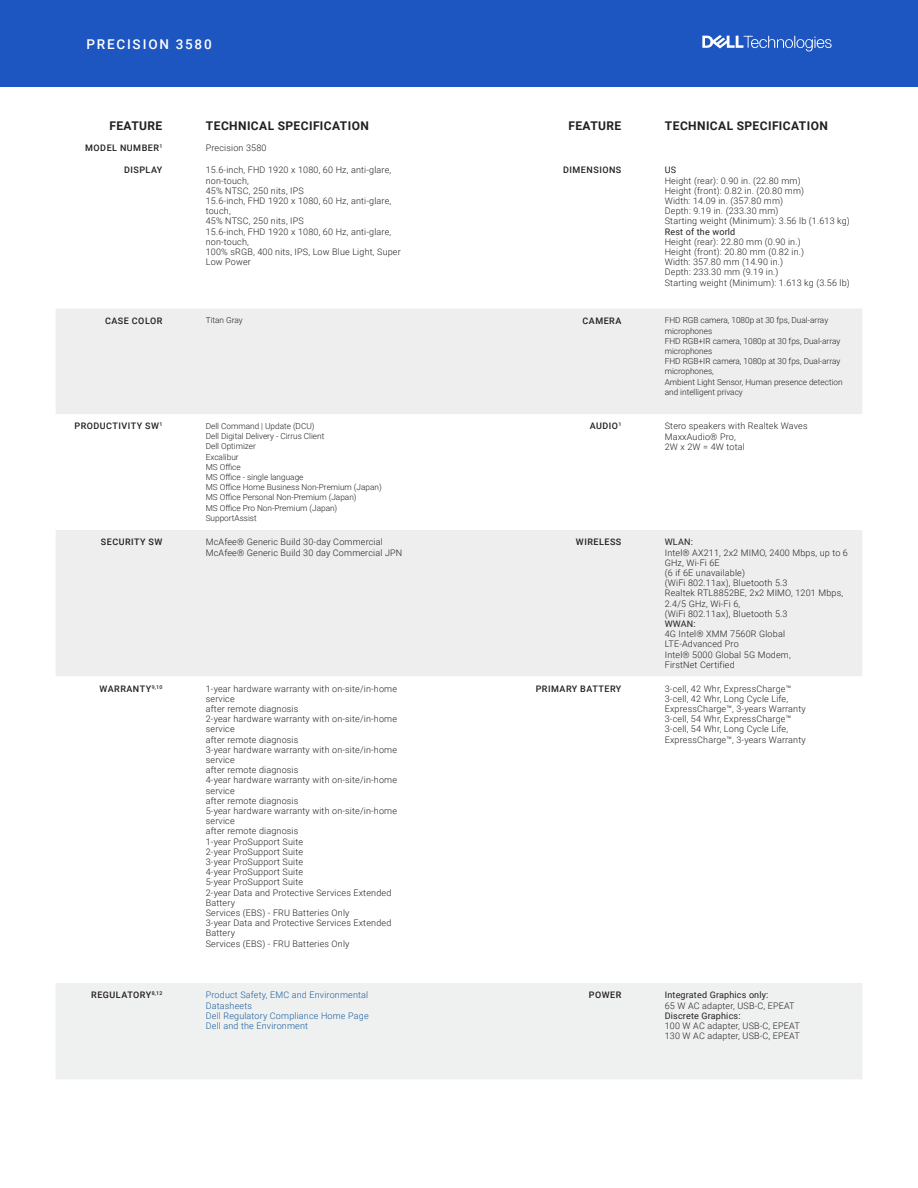
<style>
.page{position:relative;width:918px;height:1188px;background:#fff}
.page>*{position:absolute;margin:0;border:0;box-sizing:border-box;transform-origin:0 0}
.t1{font:500 13.5px "Roboto";letter-spacing:.135em;color:#fff}
.t2{font:700 12px "Roboto";letter-spacing:.035em;color:#231f20}
.t3{font:300 9px/10.2px "Roboto";letter-spacing:.02em;color:#231f20}
.t4{font:500 9px "Roboto";letter-spacing:.055em;color:#231f20}
.t5{font:300 9px/10.2px "Roboto";letter-spacing:.02em;color:#175d9e}
.t6{font:9px "Roboto";letter-spacing:.02em;color:#231f20}
.t7{font:300 8.25px/10.2px "Roboto";color:#231f20}
</style>
<div class="page">
<div style="left:0;top:0;width:918px;height:86px;background:#1d56c0"></div>
<svg style="left:702px;top:35px;width:130px;height:16px"></svg>
<svg style="left:56px;top:309px;width:806px;height:367px;fill:#eee"></svg>
<div style="left:56px;top:983px;width:806px;height:96px;background:#eff0f0"></div>
<h1 class="t1" style="left:86px;top:35px;width:127px">PRECISION 3580</h1>
<h2 class="t2" style="left:109px;top:117px;width:54px">FEATURE</h2>
<h2 class="t2" style="left:206px;top:117px;width:164px">TECHNICAL SPECIFICATION</h2>
<h2 class="t2" style="left:568px;top:117px;width:54px">FEATURE</h2>
<h2 class="t2" style="left:665px;top:117px;width:164px">TECHNICAL SPECIFICATION</h2>
<p class="t4" style="left:85px;top:142px;width:79px">MODEL NUMBER<sup>1</sup></p>
<p class="t3" style="left:206px;top:143px;width:62px">Precision 3580</p>
<p class="t4" style="left:124px;top:164px;width:40px">DISPLAY</p>
<p class="t3" style="left:206px;top:165px;width:197px">15.6-inch, FHD 1920 x 1080, 60 Hz, anti-glare, non-touch,<br>45% NTSC, 250 nits, IPS<br>15.6-inch, FHD 1920 x 1080, 60 Hz, anti-glare, touch,<br>45% NTSC, 250 nits, IPS<br>15.6-inch, FHD 1920 x 1080, 60 Hz, anti-glare, non-touch,<br>100% sRGB, 400 nits, IPS, Low Blue Light, Super<br>Low Power</p>
<p class="t4" style="left:563px;top:164px;width:60px">DIMENSIONS</p>
<p class="t6" style="left:665px;top:164px;width:13px">US</p>
<p class="t3" style="left:665px;top:175px;width:187px">Height (rear): 0.90 in. (22.80 mm)<br>Height (front): 0.82 in. (20.80 mm)<br>Width: 14.09 in. (357.80 mm)<br>Depth: 9.19 in. (233.30 mm)<br>Starting weight (Minimum): 3.56 lb (1.613 kg)</p>
<p class="t6" style="left:665px;top:225px;width:72px">Rest of the world</p>
<p class="t3" style="left:665px;top:236px;width:187px">Height (rear): 22.80 mm (0.90 in.)<br>Height (front): 20.80 mm (0.82 in.)<br>Width: 357.80 mm (14.90 in.)<br>Depth: 233.30 mm (9.19 in.)<br>Starting weight (Minimum): 1.613 kg (3.56 lb)</p>
<p class="t4" style="left:105px;top:314px;width:59px">CASE COLOR</p>
<p class="t7" style="left:206px;top:315px;width:38px">Titan Gray</p>
<p class="t4" style="left:582px;top:314px;width:40px">CAMERA</p>
<p class="t7" style="left:665px;top:315px;width:179px">FHD RGB camera, 1080p at 30 fps, Dual-array microphones<br>FHD RGB+IR camera, 1080p at 30 fps, Dual-array microphones<br>FHD RGB+IR camera, 1080p at 30 fps, Dual-array microphones,<br>Ambient Light Sensor, Human presence detection and intelligent privacy</p>
<p class="t4" style="left:75px;top:420px;width:89px">PRODUCTIVITY SW<sup>1</sup></p>
<p class="t7" style="left:206px;top:421px;width:177px">Dell Command | Update (DCU)<br>Dell Digital Delivery - Cirrus Client<br>Dell Optimizer<br>Excalibur<br>MS Office<br>MS Office - single language<br>MS Office Home Business Non-Premium (Japan)<br>MS Office Personal Non-Premium (Japan)<br>MS Office Pro Non-Premium (Japan)<br>SupportAssist</p>
<p class="t4" style="left:590px;top:420px;width:33px">AUDIO<sup>1</sup></p>
<p class="t3" style="left:665px;top:421px;width:144px">Stero speakers with Realtek Waves<br>MaxxAudio® Pro,<br>2W x 2W = 4W total</p>
<p class="t4" style="left:101px;top:536px;width:63px">SECURITY SW</p>
<p class="t3" style="left:206px;top:537px;width:198px">McAfee® Generic Build 30-day Commercial<br>McAfee® Generic Build 30 day Commercial JPN</p>
<p class="t4" style="left:576px;top:536px;width:47px">WIRELESS</p>
<p class="t6" style="left:665px;top:536px;width:30px">WLAN:</p>
<p class="t3" style="left:665px;top:547px;width:185px">Intel® AX211, 2x2 MIMO, 2400 Mbps, up to 6<br>GHz, Wi-Fi 6E<br>(6 if 6E unavailable)<br>(WiFi 802.11ax), Bluetooth 5.3<br>Realtek RTL8852BE, 2x2 MIMO, 1201 Mbps,<br>2.4/5 GHz, Wi-Fi 6,<br>(WiFi 802.11ax), Bluetooth 5.3</p>
<p class="t6" style="left:665px;top:618px;width:32px">WWAN:</p>
<p class="t3" style="left:665px;top:629px;width:128px">4G Intel® XMM 7560R Global<br>LTE-Advanced Pro<br>Intel® 5000 Global 5G Modem,<br>FirstNet Certified</p>
<p class="t4" style="left:100px;top:682px;width:64px">WARRANTY<sup>9,10</sup></p>
<p class="t3" style="left:206px;top:683px;width:193px">1-year hardware warranty with on-site/in-home service<br>after remote diagnosis<br>2-year hardware warranty with on-site/in-home service<br>after remote diagnosis<br>3-year hardware warranty with on-site/in-home service<br>after remote diagnosis<br>4-year hardware warranty with on-site/in-home service<br>after remote diagnosis<br>5-year hardware warranty with on-site/in-home service<br>after remote diagnosis<br>1-year ProSupport Suite<br>2-year ProSupport Suite<br>3-year ProSupport Suite<br>4-year ProSupport Suite<br>5-year ProSupport Suite<br>2-year Data and Protective Services Extended<br>Battery<br>Services (EBS) - FRU Batteries Only<br>3-year Data and Protective Services Extended<br>Battery<br>Services (EBS) - FRU Batteries Only</p>
<p class="t4" style="left:536px;top:682px;width:87px">PRIMARY BATTERY</p>
<p class="t3" style="left:665px;top:683px;width:142px">3-cell, 42 Whr, ExpressCharge™ 3-cell, 42 Whr, Long Cycle Life, ExpressCharge™, 3-years Warranty 3-cell, 54 Whr, ExpressCharge™ 3-cell, 54 Whr, Long Cycle Life, ExpressCharge™, 3-years Warranty</p>
<p class="t4" style="left:91px;top:989px;width:73px">REGULATORY<sup>8,12</sup></p>
<p class="t5" style="left:206px;top:990px;width:164px">Product Safety, EMC and Environmental<br>Datasheets<br>Dell Regulatory Compliance Home Page<br>Dell and the Environment</p>
<p class="t4" style="left:589px;top:989px;width:34px">POWER</p>
<p class="t6" style="left:665px;top:989px;width:105px">Integrated Graphics only:</p>
<p class="t3" style="left:665px;top:1000px;width:131px">65 W AC adapter, USB-C, EPEAT</p>
<p class="t6" style="left:665px;top:1009px;width:77px">Discrete Graphics:</p>
<p class="t3" style="left:665px;top:1020px;width:137px">100 W AC adapter, USB-C, EPEAT<br>130 W AC adapter, USB-C, EPEAT</p>
</div>
